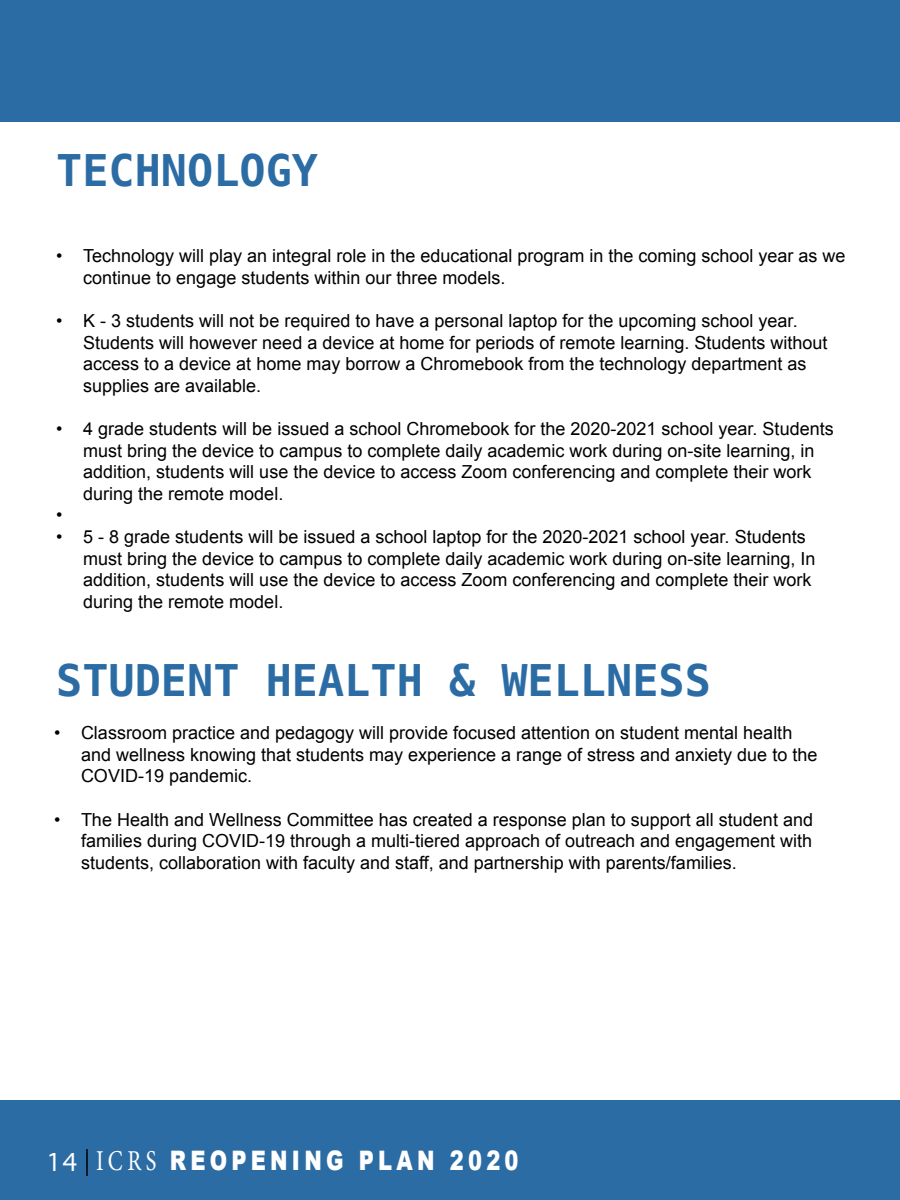
<style>
.page{position:relative;width:900px;height:1200px;background:#fff}
.page>*{position:absolute;margin:0;border:0;box-sizing:border-box;transform-origin:0 0}
.t1{font:700 43.5px "Menlo";color:#2c6ca5}
.t2{font:900 26.85px "Arial";letter-spacing:.2em;color:#fff;scale:.78 1}
.t3{font:18px/21.6px "Arial";color:#000}
.s1{font-family:"Sathu";font-weight:400;font-size:24px}
.s2{font-family:"Minion Pro";font-weight:400;font-size:28.8px}
</style>
<div class="page">
<div style="left:0;top:1100px;width:900px;height:100px;background:#2c6ca5"></div>
<hr style="left:86px;top:1149px;width:2px;height:27px;background:#000">
<div style="left:0;top:0;width:900px;height:122px;background:#2c6ca5"></div>
<h1 class="t1" style="left:56px;top:140px;width:263px">TECHNOLOGY</h1>
<p class="t3" style="left:83px;top:245px;width:764px;text-indent:-27px">• Technology will play an integral role in the educational program in the coming school year as we continue to engage students within our three models.</p>
<p class="t3" style="left:83px;top:310px;width:746px;text-indent:-27px">• K - 3 students will not be required to have a personal laptop for the upcoming school year.<br>Students will however need a device at home for periods of remote learning. Students without access to a device at home may borrow a Chromebook from the technology department as supplies are available.</p>
<p class="t3" style="left:56px;top:418px;width:779px">• 4 grade students will be issued a school Chromebook for the 2020-2021 school year. Students</p>
<p class="t3" style="left:83px;top:440px;width:733px">must bring the device to campus to complete daily academic work during on-site learning, in</p>
<p class="t3" style="left:83px;top:461px;width:730px">addition, students will use the device to access Zoom conferencing and complete their work</p>
<p class="t3" style="left:83px;top:483px;width:202px">during the remote model.</p>
<p class="t3" style="left:56px;top:504px;width:8px">•</p>
<p class="t3" style="left:83px;top:526px;width:734px;text-indent:-27px">• 5 - 8 grade students will be issued a school laptop for the 2020-2021 school year. Students must bring the device to campus to complete daily academic work during on-site learning, In addition, students will use the device to access Zoom conferencing and complete their work during the remote model.</p>
<h1 class="t1" style="left:56px;top:650px;width:656px">STUDENT HEALTH &amp; WELLNESS</h1>
<p class="t3" style="left:81px;top:722px;width:738px;text-indent:-27px">• Classroom practice and pedagogy will provide focused attention on student mental health and wellness knowing that students may experience a range of stress and anxiety due to the<br>COVID-19 pandemic.</p>
<p class="t3" style="left:81px;top:809px;width:734px;text-align:justify;text-indent:-27px">• The Health and Wellness Committee has created a response plan to support all student and families during COVID-19 through a multi-tiered approach of outreach and engagement with students, collaboration with faculty and staff, and partnership with parents/families.</p>
<h2 class="t2" style="left:46px;top:1141px;width:607px"><span class="s1">14</span> <span class="s2">ICRS</span> REOPENING PLAN 2020</h2>
</div>
